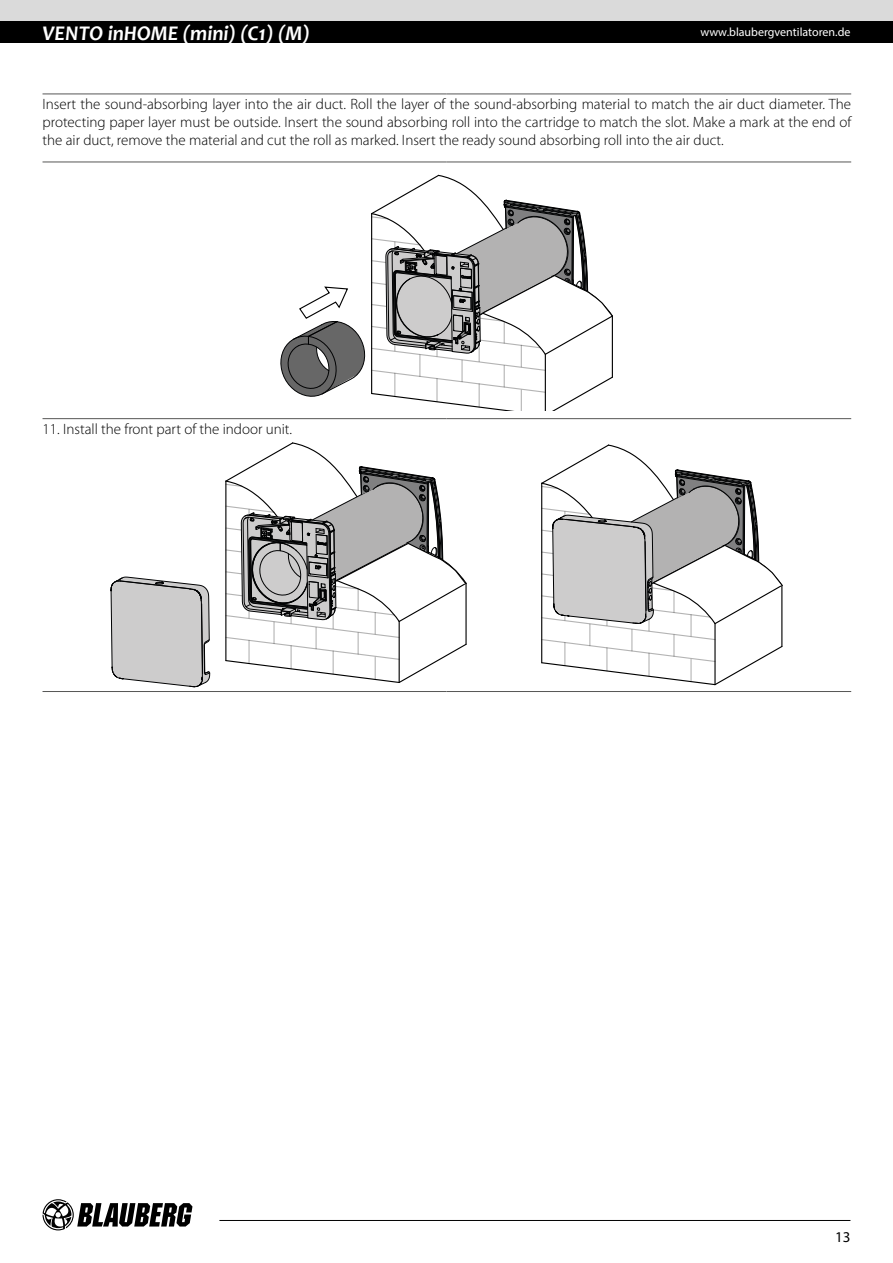
<style>
.page{position:relative;width:893px;height:1263px;background:#fff}
.page>*{position:absolute;margin:0;border:0;box-sizing:border-box;transform-origin:0 0}
.t1{font:italic 700 21px "Candara";color:#fff}
.t2{font:300 15px/18px "Myriad Pro";color:#000;text-align:justify}
.t3{font:15px "Myriad Pro";color:#000}
.t4{font:12px "Myriad Pro";color:#fff}
</style>
<div class="page">
<div style="left:0;top:0;width:893px;height:21px;background:#dadada"></div>
<div style="left:0;top:21px;width:893px;height:22px;background:#000"></div>
<svg style="left:43px;top:1199px;width:149px;height:31px"></svg>
<hr style="left:219px;top:1220px;width:631px;height:1px;background:#000">
<hr style="left:43px;top:94px;width:403px;height:1px;background:#575756">
<hr style="left:446px;top:94px;width:405px;height:1px;background:#575756">
<hr style="left:43px;top:162px;width:403px;height:1px;background:#575756">
<hr style="left:446px;top:162px;width:405px;height:1px;background:#575756">
<hr style="left:43px;top:418px;width:403px;height:1px;background:#575756">
<hr style="left:446px;top:418px;width:405px;height:1px;background:#575756">
<hr style="left:43px;top:691px;width:403px;height:1px;background:#575756">
<hr style="left:446px;top:691px;width:405px;height:1px;background:#575756">
<svg style="left:281px;top:174px;width:332px;height:236px"></svg>
<svg style="left:110px;top:576px;width:100px;height:112px"></svg>
<svg style="left:541px;top:444px;width:242px;height:242px"></svg>
<svg style="left:225px;top:442px;width:242px;height:241px"></svg>
<h1 class="t1" style="left:43px;top:20px;width:269px">VENTO inHOME (mini) (С1) (M)</h1>
<p class="t4" style="left:700px;top:25px;width:152px">www.blaubergventilatoren.de</p>
<p class="t2" style="left:43px;top:96px;width:810px">Insert the sound-absorbing layer into the air duct. Roll the layer of the sound-absorbing material to match the air duct diameter. The protecting paper layer must be outside. Insert the sound absorbing roll into the cartridge to match the slot. Make a mark at the end of the air duct, remove the material and cut the roll as marked. Insert the ready sound absorbing roll into the air duct.</p>
<p class="t2" style="left:43px;top:420px;width:251px">11. Install the front part of the indoor unit.</p>
<p class="t3" style="left:835px;top:1227px;width:17px">13</p>
</div>
